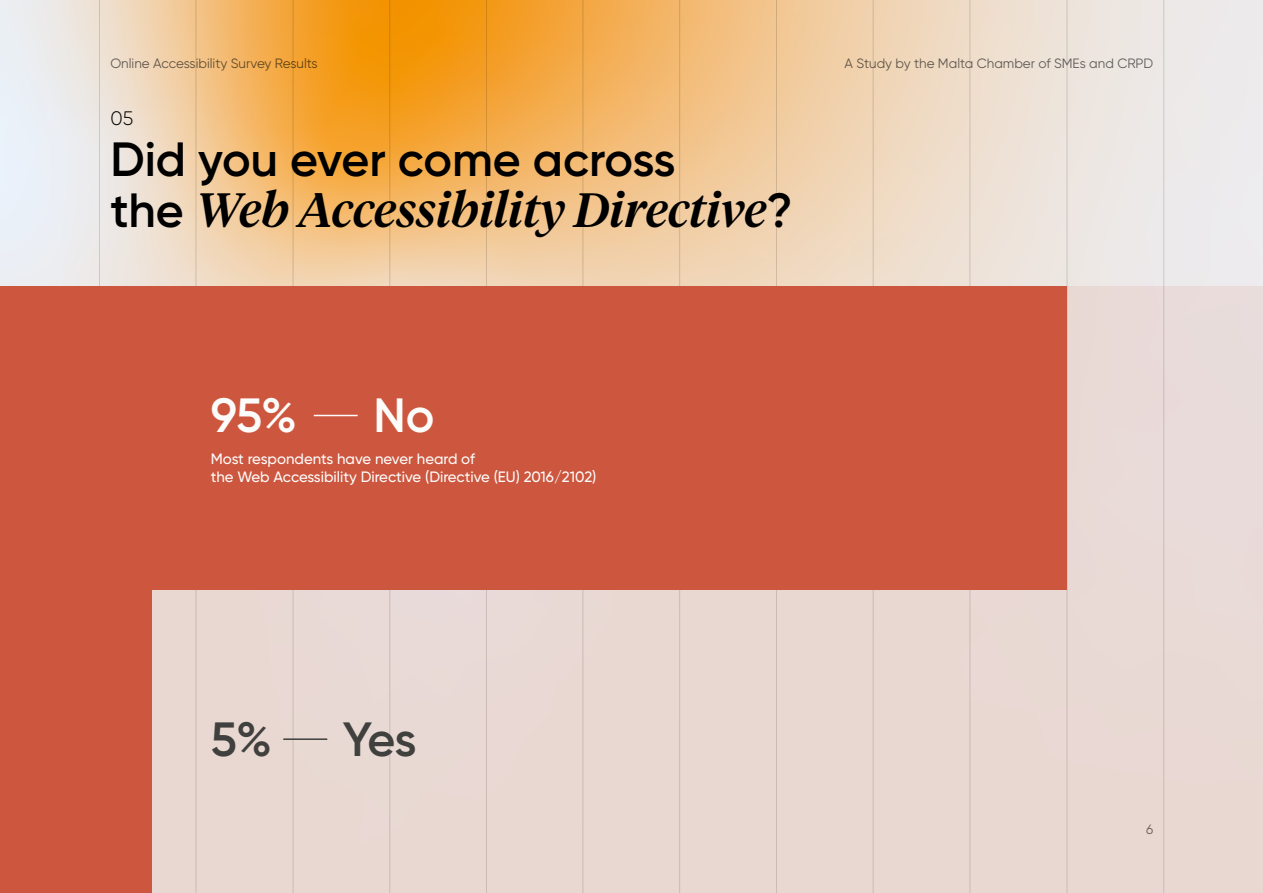
<style>
.page{position:relative;width:1263px;height:893px;background:#fff}
.page>*{position:absolute;margin:0;border:0;box-sizing:border-box;transform-origin:0 0}
.t1{font:italic 500 48px "Test Tiempos Headline";color:#000}
.t2{font:600 48px "Gilroy";color:#000}
.t3{font:600 48px "Gilroy";color:#fcfcfb}
.t4{font:600 48px "Gilroy";color:#40403f}
.t5{font:300 19.5px "Gilroy";color:#000}
.t6{font:500 15px/18px "Gilroy";color:#fcfcfb}
.t7{font:13.5px "Gilroy";color:#000}
.s1{font-family:"Gilroy";font-weight:600;font-style:normal}
</style>
<div class="page">
<svg style="left:0;top:0;width:1263px;height:286px;background:#f0cea4"></svg>
<hr style="left:99px;top:0;width:1px;height:893px;background:#000">
<hr style="left:196px;top:0;width:1px;height:893px;background:#000">
<hr style="left:293px;top:0;width:1px;height:893px;background:#000">
<hr style="left:390px;top:0;width:1px;height:893px;background:#000">
<hr style="left:486px;top:0;width:1px;height:893px;background:#000">
<hr style="left:583px;top:0;width:1px;height:893px;background:#000">
<hr style="left:679px;top:0;width:1px;height:893px;background:#000">
<hr style="left:776px;top:0;width:1px;height:893px;background:#000">
<hr style="left:873px;top:0;width:1px;height:893px;background:#000">
<hr style="left:970px;top:0;width:1px;height:893px;background:#000">
<hr style="left:1067px;top:0;width:1px;height:893px;background:#000">
<hr style="left:1163px;top:0;width:1px;height:893px;background:#000">
<div style="left:0;top:286px;width:1263px;height:607px;background:#e9d8d2"></div>
<div style="left:99px;top:286px;width:968px;height:304px;background:#cd563e"></div>
<div style="left:0;top:286px;width:99px;height:607px;background:#cd563e"></div>
<div style="left:99px;top:590px;width:53px;height:303px;background:#cd563e"></div>
<hr style="left:314px;top:415px;width:44px;height:1px;background:#fcfcfb">
<hr style="left:283px;top:738px;width:44px;height:2px;background:#40403f">
<p class="t7" style="left:110px;top:55px;width:209px">Online Accessibility Survey Results</p>
<p class="t7" style="left:845px;top:55px;width:310px">A Study by the Malta Chamber of SMEs and CRPD</p>
<h2 class="t5" style="left:110px;top:107px;width:24px">05</h2>
<h1 class="t2" style="left:110px;top:129px;width:567px">Did you ever come across</h1>
<h1 class="t1" style="left:110px;top:177px;width:684px"><span class="s1">the</span> Web Accessibility Directive<span class="s1">?</span></h1>
<h1 class="t3" style="left:211px;top:386px;width:88px">95%</h1>
<h1 class="t3" style="left:373px;top:385px;width:63px">No</h1>
<p class="t6" style="left:211px;top:449px;width:387px">Most respondents have never heard of<br>the Web Accessibility Directive (Directive (EU) 2016/2102)</p>
<h1 class="t4" style="left:211px;top:709px;width:63px">5%</h1>
<h1 class="t4" style="left:343px;top:709px;width:75px">Yes</h1>
<p class="t7" style="left:1146px;top:821px;width:9px">6</p>
</div>
